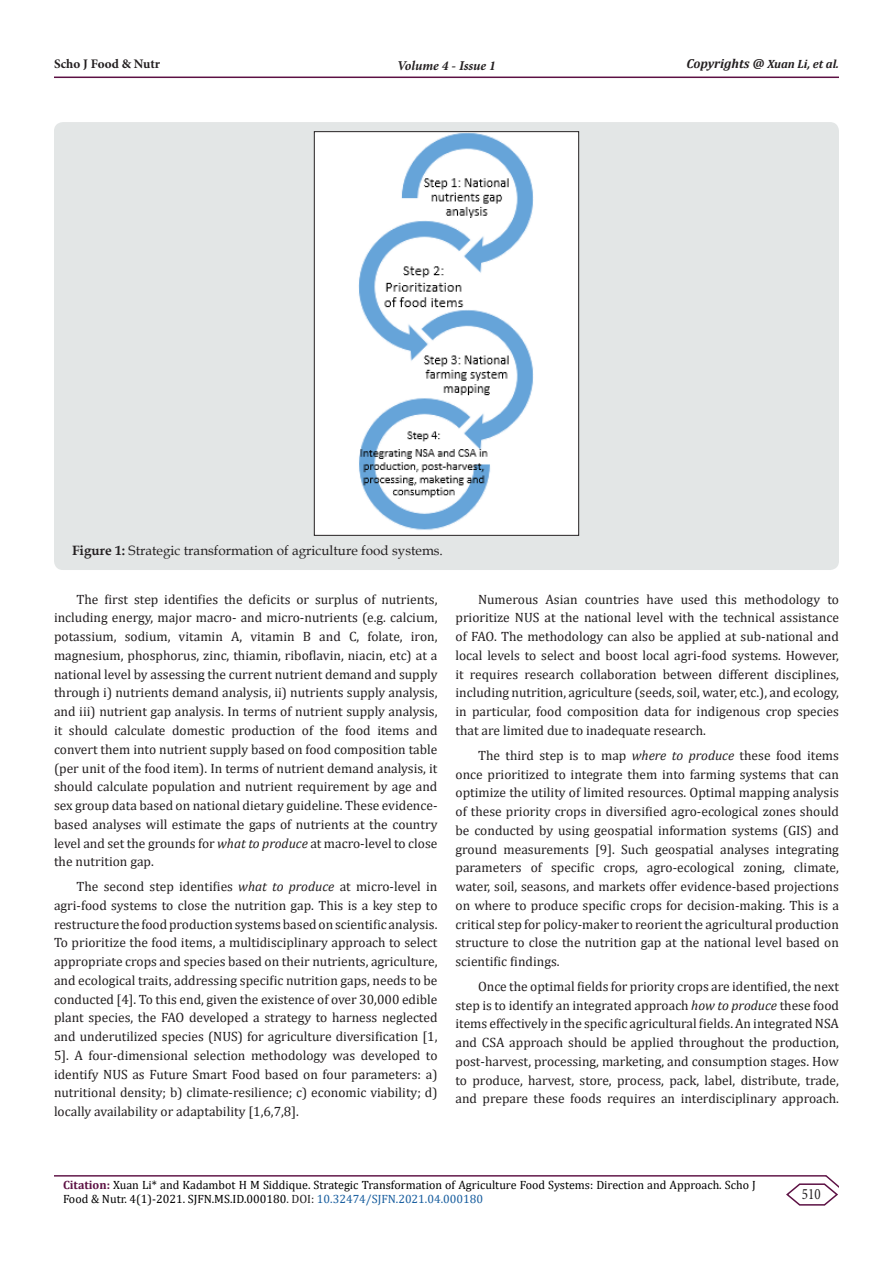
<style>
.page{position:relative;width:893px;height:1263px;background:#fff}
.page>*{position:absolute;margin:0;border:0;box-sizing:border-box;transform-origin:0 0}
.t1{font:15.75px "Minion Pro";color:#231f20;scale:.83 1}
.t2{font:13.5px/18.8px "Cambria";color:#231f20;text-align:justify}
.t3{font:13.5px "Book Antiqua";color:#231f20}
.t4{font:italic 700 13.5px "Minion Pro";letter-spacing:-.005em;color:#231f20}
.t5{font:700 13.05px "Minion Pro";color:#231f20}
.t6{font:12px/14.4px "Cambria";color:#000}
.t7{font:italic 700 12px "Cambria";color:#231f20}
.s1{font-size:13.05px}
.s2{font-weight:700}
.s3{font-style:italic}
.s4{font-weight:700;color:#5c1043}
.s5{color:#231f20}
.s6{color:#175d9e}
</style>
<div class="page">
<hr style="left:54px;top:1175px;width:772px;height:1px;background:#5c1043">
<hr style="left:54px;top:77px;width:785px;height:1px;background:#5c1043">
<svg style="left:785px;top:1175px;width:54px;height:31px"></svg>
<div style="left:54px;top:122px;width:785px;height:448px;background:#e3e6e6;border-radius:9px"></div>
<img style="left:316px;top:133px;width:261px;height:400px">
<div style="left:314px;top:131px;width:265px;height:404px;border:1px solid #231f20"></div>
<p class="t5" style="left:54px;top:55px;width:108px">Scho J Food &amp; Nutr</p>
<p class="t4" style="left:397px;top:56px;width:100px">Volume 4 - Issue 1</p>
<p class="t7" style="left:686px;top:55px;width:154px"><span class="s1">Copyrights @</span> Xuan Li, et al.</p>
<p class="t3" style="left:72px;top:541px;width:372px"><span class="s2">Figure 1:</span> Strategic transformation of agriculture food systems.</p>
<p class="t2" style="left:54px;top:590px;width:385px;text-indent:22px">The first step identifies the deficits or surplus of nutrients, including energy, major macro- and micro-nutrients (e.g. calcium, potassium, sodium, vitamin A, vitamin B and C, folate, iron, magnesium, phosphorus, zinc, thiamin, riboflavin, niacin, etc) at a national level by assessing the current nutrient demand and supply through i) nutrients demand analysis, ii) nutrients supply analysis, and iii) nutrient gap analysis. In terms of nutrient supply analysis, it should calculate domestic production of the food items and convert them into nutrient supply based on food composition table (per unit of the food item). In terms of nutrient demand analysis, it should calculate population and nutrient requirement by age and sex group data based on national dietary guideline. These evidence&shy;based analyses will estimate the gaps of nutrients at the country level and set the grounds for <span class="s3">what to produce</span> at macro-level to close the nutrition gap.</p>
<p class="t2" style="left:54px;top:877px;width:385px;text-indent:22px">The second step identifies <span class="s3">what to produce</span> at micro-level in agri-food systems to close the nutrition gap. This is a key step to restructure the food production systems based on scientific analysis.<br>To prioritize the food items, a multidisciplinary approach to select appropriate crops and species based on their nutrients, agriculture, and ecological traits, addressing specific nutrition gaps, needs to be conducted [4]. To this end, given the existence of over 30,000 edible plant species, the FAO developed a strategy to harness neglected and underutilized species (NUS) for agriculture diversification [1, 5]. A four-dimensional selection methodology was developed to identify NUS as Future Smart Food based on four parameters: a) nutritional density; b) climate-resilience; c) economic viability; d) locally availability or adaptability [1,6,7,8].</p>
<p class="t2" style="left:455px;top:590px;width:385px;text-indent:22px">Numerous Asian countries have used this methodology to prioritize NUS at the national level with the technical assistance of FAO. The methodology can also be applied at sub-national and local levels to select and boost local agri-food systems. However, it requires research collaboration between different disciplines, including nutrition, agriculture (seeds, soil, water, etc.), and ecology, in particular, food composition data for indigenous crop species that are limited due to inadequate research.</p>
<p class="t2" style="left:455px;top:746px;width:385px;text-indent:22px">The third step is to map <span class="s3">where to produce</span> these food items once prioritized to integrate them into farming systems that can optimize the utility of limited resources. Optimal mapping analysis of these priority crops in diversified agro-ecological zones should be conducted by using geospatial information systems (GIS) and ground measurements [9]. Such geospatial analyses integrating parameters of specific crops, agro-ecological zoning, climate, water, soil, seasons, and markets offer evidence-based projections on where to produce specific crops for decision-making. This is a critical step for policy-maker to reorient the agricultural production structure to close the nutrition gap at the national level based on scientific findings.</p>
<p class="t2" style="left:455px;top:977px;width:385px;text-indent:22px">Once the optimal fields for priority crops are identified, the next step is to identify an integrated approach <span class="s3">how to produce</span> these food items effectively in the specific agricultural fields. An integrated NSA and CSA approach should be applied throughout the production, post-harvest, processing, marketing, and consumption stages. How to produce, harvest, store, process, pack, label, distribute, trade, and prepare these foods requires an interdisciplinary approach.</p>
<p class="t6" style="left:63px;top:1177px;width:694px"><span class="s4">Citation:</span> Xuan Li* and Kadambot H M Siddique. Strategic Transformation of Agriculture Food Systems: Direction and Approach. Scho J<br>Food &amp; Nutr. 4(1)-2021. SJFN.MS.ID.000180<span class="s5">. DOI:</span> <span class="s6">10.32474/SJFN.2021.04.000180</span></p>
<p class="t1" style="left:802px;top:1184px;width:24px">510</p>
</div>
